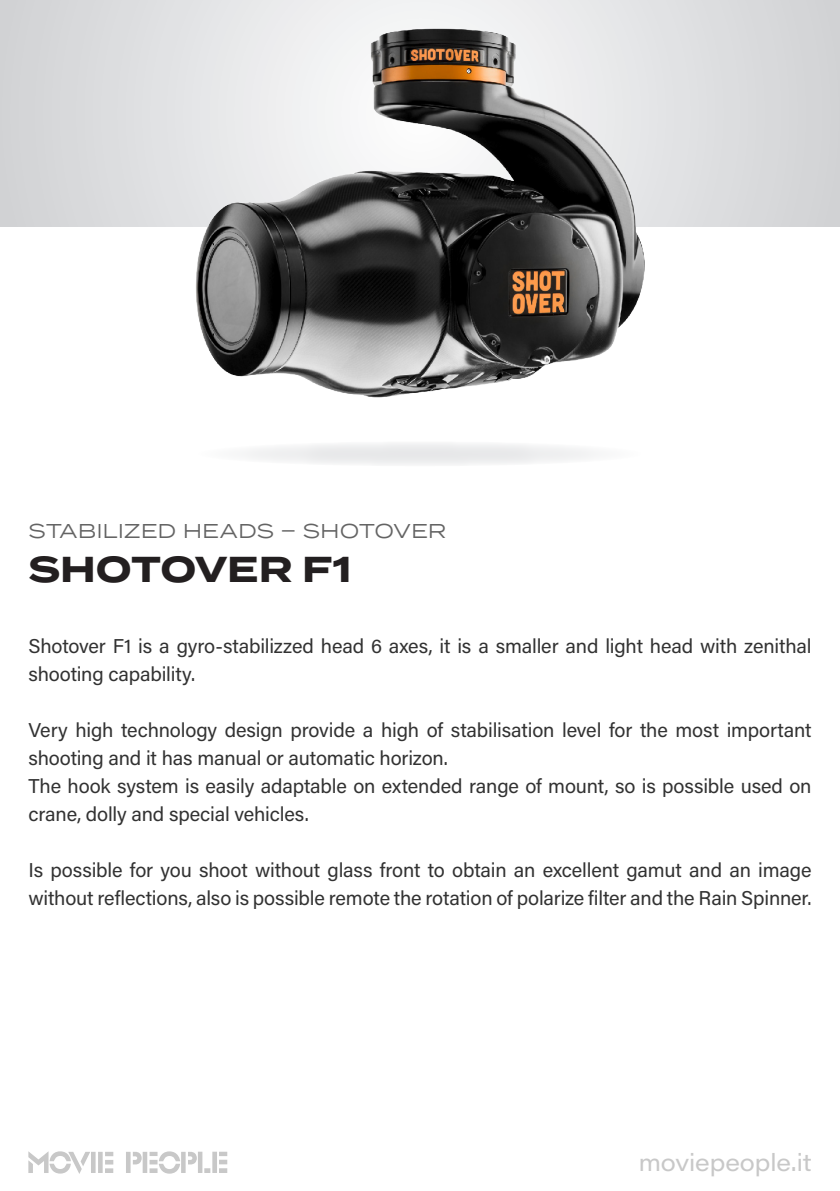
<style>
.page{position:relative;width:840px;height:1191px;background:#fff}
.page>*{position:absolute;margin:0;border:0;box-sizing:border-box;transform-origin:0 0}
.t1{font:700 36px "Termina";letter-spacing:-.005em;color:#231f20}
.t2{font:24px "Acumin Pro Wide";letter-spacing:-.005em;color:#c8c8c8}
.t3{font:20px/28px "Acumin Pro";letter-spacing:-.01em;color:#323232}
.t4{font:20px "Termina";letter-spacing:-.005em;color:#646464}
</style>
<div class="page">
<svg style="left:28px;top:1151px;width:199px;height:23px"></svg>
<svg style="left:0;top:0;width:839px;height:227px;background:#dcdddf"></svg>
<img style="left:195px;top:28px;width:449px;height:369px">
<div style="left:198px;top:441px;width:443px;height:25px;background:#f0f1f1;border-radius:50%"></div>
<p class="t4" style="left:28px;top:516px;width:419px">STABILIZED HEADS – SHOTOVER</p>
<p class="t1" style="left:28px;top:542px;width:324px">SHOTOVER F1</p>
<p class="t3" style="left:28px;top:631px;width:784px">Shotover F1 is a gyro-stabilizzed head 6 axes, it is a smaller and light head with zenithal shooting capability.</p>
<p class="t3" style="left:28px;top:715px;width:784px">Very high technology design provide a high of stabilisation level for the most important shooting and it has manual or automatic horizon.</p>
<p class="t3" style="left:28px;top:771px;width:784px">The hook system is easily adaptable on extended range of mount, so is possible used on crane, dolly and special vehicles.</p>
<p class="t3" style="left:28px;top:855px;width:784px">Is possible for you shoot without glass front to obtain an excellent gamut and an image without reflections, also is possible remote the rotation of polarize filter and the Rain Spinner.</p>
<p class="t2" style="left:638px;top:1145px;width:174px">moviepeople.it</p>
</div>
